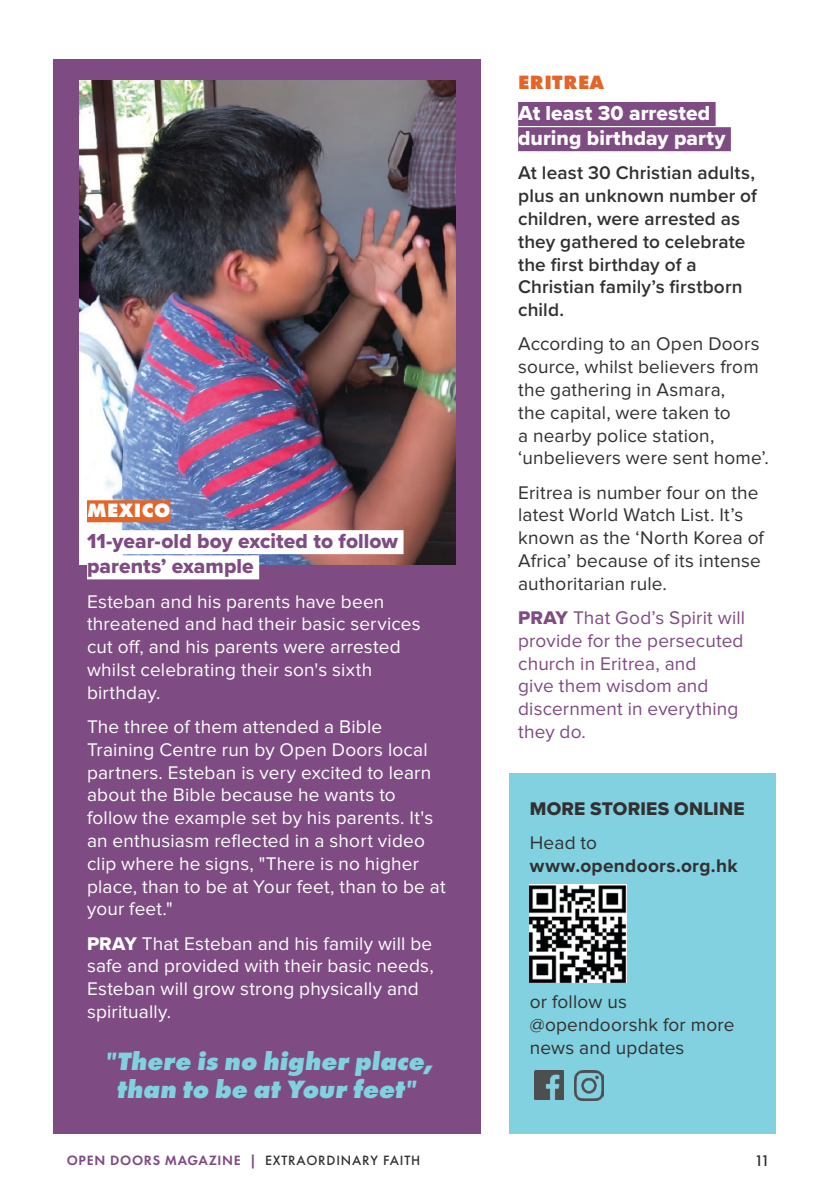
<style>
.page{position:relative;width:840px;height:1191px;background:#fff}
.page>*{position:absolute;margin:0;border:0;box-sizing:border-box;transform-origin:0 0}
.Pull_quote{font:800 26px/28px "Futura PT";color:#81d1e0;text-align:center}
.Proxima_extrabold{font:21px/25.2px "Proxima Nova Extrabld";letter-spacing:.005em;color:#7e4b82}
.Proxima_extrabold-2{font:21px/25.2px "Proxima Nova Extrabld";letter-spacing:.005em;color:#fff}
.Subtitle{font:800 20px "Futura PT";letter-spacing:.02em;color:#e36528}
.Subtitle-2{font:800 20px "Futura PT";letter-spacing:.02em;color:#fff}
.Body_text{font:19px/22.8px "Proxima Nova";letter-spacing:.01em;color:#fff}
.Body_text-2{font:19px/22.8px "Proxima Nova";letter-spacing:.01em;color:#323031}
.Body_text-3{font:600 19px/22.8px "Proxima Nova";letter-spacing:.005em;color:#323031}
.Body_text-4{font:19px/22.8px "Proxima Nova";letter-spacing:.01em;color:#7e4b82}
.Body_text-5{font:700 19px/22.8px "Proxima Nova";letter-spacing:.02em;color:#323031}
.Body_text-6{font:19px "Proxima Nova Extrabld";letter-spacing:.01em;color:#323031}
.t1{font:500 16px "Futura PT";color:#323031}
.t2{font:600 14px "Futura PT";letter-spacing:.05em;color:#7e4b82}
.s1{font-family:"Proxima Nova Extrabld"}
.s2{font-weight:400}
.s3{font-weight:500;color:#323031}
</style>
<div class="page">
<div style="left:54px;top:59px;width:426px;height:1074px;background:#7e4b82"></div>
<div style="left:508px;top:773px;width:266px;height:360px;background:#81d1e0"></div>
<img style="left:79px;top:80px;width:376px;height:485px">
<div style="left:87px;top:500px;width:83px;height:22px;background:#e36528"></div>
<div style="left:87px;top:530px;width:316px;height:24px;background:#fff"></div>
<div style="left:87px;top:555px;width:172px;height:24px;background:#fff"></div>
<div style="left:518px;top:102px;width:197px;height:24px;background:#7e4b82"></div>
<div style="left:518px;top:127px;width:212px;height:24px;background:#7e4b82"></div>
<img style="left:534px;top:1070px;width:29px;height:29px">
<img style="left:574px;top:1070px;width:29px;height:30px">
<img style="left:529px;top:884px;width:97px;height:98px">
<p class="Subtitle-2" style="left:87px;top:498px;width:85px">MEXICO</p>
<p class="Proxima_extrabold" style="left:87px;top:528px;width:312px">11-year-old boy excited to follow parents’ example</p>
<p class="Body_text" style="left:87px;top:590px;width:335px">Esteban and his parents have been threatened and had their basic services cut off, and his parents were arrested whilst celebrating their son's sixth birthday.</p>
<p class="Body_text" style="left:87px;top:716px;width:360px">The three of them attended a Bible Training Centre run by Open Doors local partners. Esteban is very excited to learn about the Bible because he wants to follow the example set by his parents. It's an enthusiasm reflected in a short video clip where he signs, "There is no higher place, than to be at Your feet, than to be at your feet."</p>
<p class="Body_text" style="left:87px;top:932px;width:348px"><span class="s1">PRAY</span> That Esteban and his family will be safe and provided with their basic needs, Esteban will grow strong physically and spiritually.</p>
<p class="Pull_quote" style="left:105px;top:1046px;width:329px">"There is no higher place, than to be at Your feet"</p>
<p class="Subtitle" style="left:518px;top:70px;width:88px">ERITREA</p>
<p class="Proxima_extrabold-2" style="left:518px;top:100px;width:209px">At least 30 arrested during birthday party</p>
<p class="Body_text-3" style="left:518px;top:161px;width:240px">At least 30 Christian adults, plus an unknown number of children, were arrested as they gathered to celebrate the first birthday of a<br>Christian family’s firstborn child.</p>
<p class="Body_text-2" style="left:518px;top:333px;width:252px">According to an Open Doors source, whilst believers from the gathering in Asmara,<br>the capital, were taken to<br>a nearby police station, ‘unbelievers were sent home’.</p>
<p class="Body_text-2" style="left:518px;top:481px;width:247px">Eritrea is number four on the latest World Watch List. It’s known as the ‘North Korea of<br>Africa’ because of its intense authoritarian rule.</p>
<p class="Body_text-4" style="left:518px;top:607px;width:228px"><span class="s1">PRAY</span> That God’s Spirit will provide for the persecuted church in Eritrea, and<br>give them wisdom and discernment in everything they do.</p>
<p class="Body_text-6" style="left:529px;top:794px;width:216px">MORE STORIES ONLINE</p>
<p class="Body_text-5" style="left:529px;top:831px;width:209px"><span class="s2">Head to </span>www.opendoors.org.hk</p>
<p class="Body_text-2" style="left:529px;top:991px;width:206px">or follow us @opendoorshk for more news and updates</p>
<p class="t2" style="left:67px;top:1151px;width:355px">OPEN DOORS MAGAZINE | <span class="s3">EXTRAORDINARY FAITH</span></p>
<p class="t1" style="left:754px;top:1151px;width:17px">11</p>
</div>
